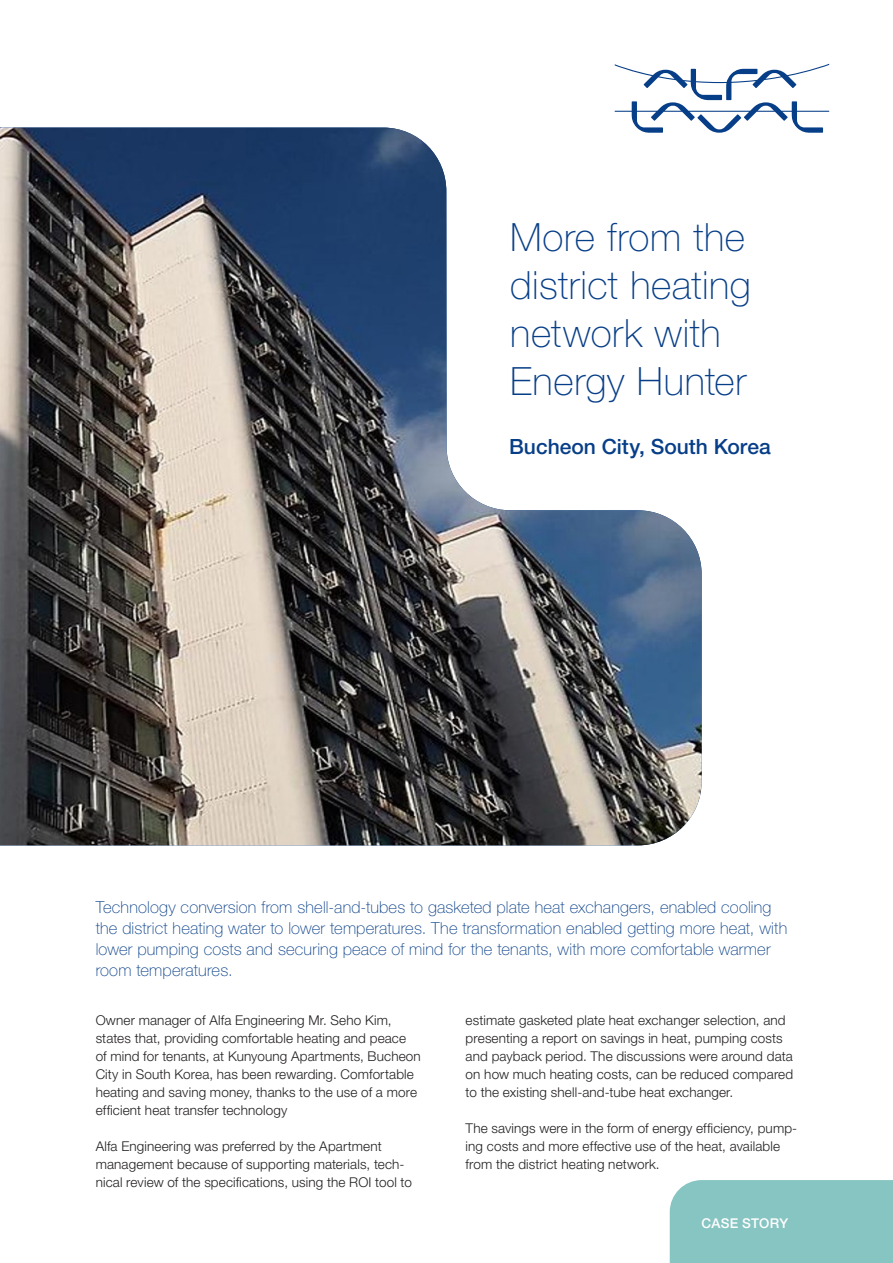
<style>
.page{position:relative;width:893px;height:1263px;background:#fff}
.page>*{position:absolute;margin:0;border:0;box-sizing:border-box;transform-origin:0 0}
.Headline_2{font:100 39px/48px "Helvetica Neue LT Std";letter-spacing:.015em;color:#073e88}
.Sub_headline_1{font:500 21px "Helvetica Neue LT Std";color:#073e88}
.Sub_headline_3{font:100 16.5px/21px "Helvetica Neue LT Std";letter-spacing:.01em;color:#073e88}
.Bodycopy{font:300 13.5px/18px "Helvetica Neue LT Std";letter-spacing:.01em;color:#231f20}
.Sub_headline_4_White{font:500 13.5px "Helvetica Neue LT Std";letter-spacing:.015em;color:#fff}
</style>
<div class="page">
<svg style="left:615px;top:64px;width:214px;height:69px"></svg>
<div style="left:670px;top:1180px;width:223px;height:83px;background:#86c5c2"></div>
<img style="left:0;top:128px;width:702px;height:717px">
<p class="Headline_2" style="left:510px;top:213px;width:242px">More from the district heating network with<br>Energy Hunter</p>
<p class="Sub_headline_1" style="left:509px;top:434px;width:263px">Bucheon City, South Korea</p>
<p class="Sub_headline_3" style="left:96px;top:896px;width:693px">Technology conversion from shell-and-tubes to gasketed plate heat exchangers, enabled cooling the district heating water to lower temperatures. The transformation enabled getting more heat, with lower pumping costs and securing peace of mind for the tenants, with more comfortable warmer room temperatures.</p>
<p class="Bodycopy" style="left:96px;top:1011px;width:327px">Owner manager of Alfa Engineering Mr. Seho Kim, states that, providing comfortable heating and peace<br>of mind for tenants, at Kunyoung Apartments, Bucheon City in South Korea, has been rewarding. Comfortable heating and saving money, thanks to the use of a more efficient heat transfer technology</p>
<p class="Bodycopy" style="left:96px;top:1137px;width:318px">Alfa Engineering was preferred by the Apartment management because of supporting materials, tech&shy;nical review of the specifications, using the ROI tool to</p>
<p class="Bodycopy" style="left:466px;top:1011px;width:329px">estimate gasketed plate heat exchanger selection, and presenting a report on savings in heat, pumping costs and payback period. The discussions were around data on how much heating costs, can be reduced compared to the existing shell-and-tube heat exchanger.</p>
<p class="Bodycopy" style="left:466px;top:1119px;width:333px">The savings were in the form of energy efficiency, pump&shy;ing costs and more effective use of the heat, available from the district heating network.</p>
<p class="Sub_headline_4_White" style="left:702px;top:1215px;width:88px">CASE STORY</p>
</div>
